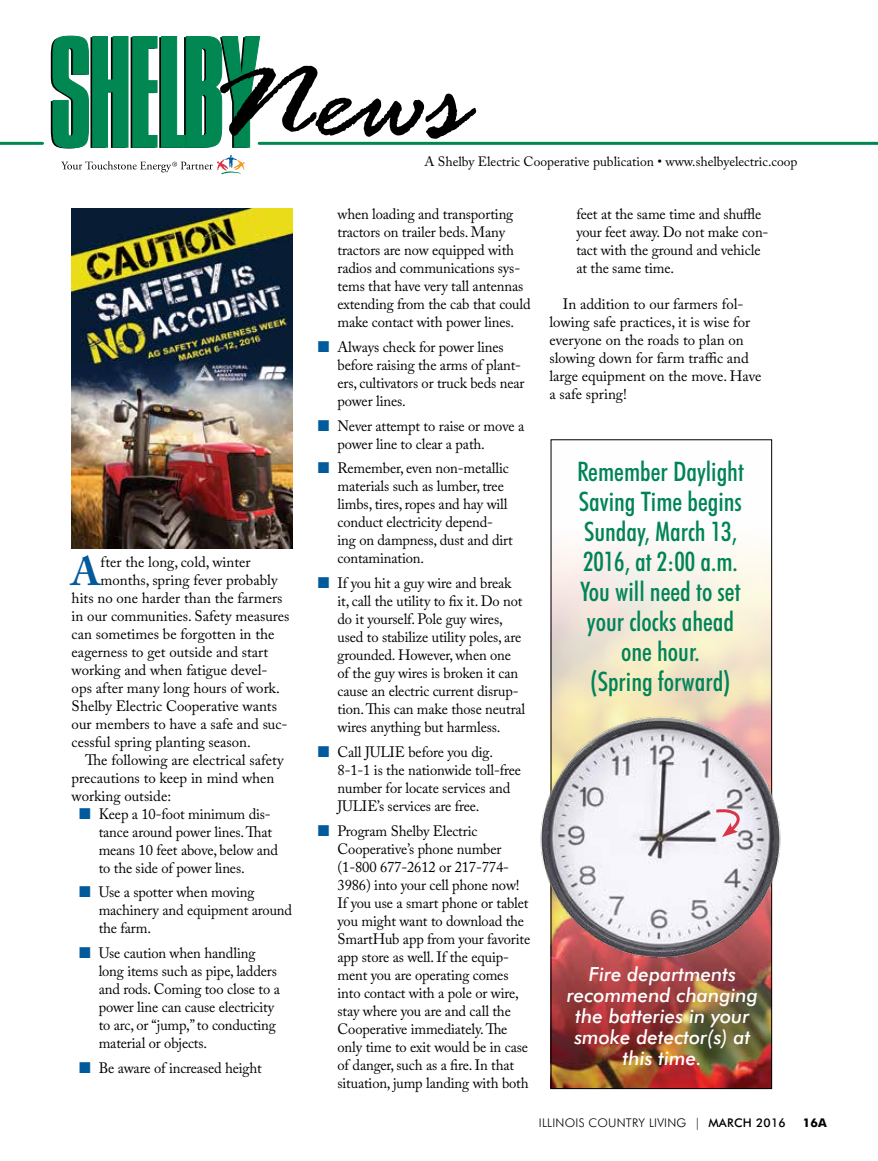
<style>
.page{position:relative;width:878px;height:1161px;background:#fff}
.page>*{position:absolute;margin:0;border:0;box-sizing:border-box;transform-origin:0 0}
.t1{font:700 40.35px "Adobe Caslon Pro";color:#005a9c}
.t2{font:500 condensed 27px/30px "Futura BT";color:#008457;text-align:center}
.t3{font:italic 500 19.5px/21px "Futura BT";color:#fff;text-align:center}
.t4{font:15px/18px "Adobe Caslon Pro";letter-spacing:-.01em;color:#000}
.t5{font:13.5px "Adobe Caslon Pro";color:#000}
.t6{font:300 12px "Futura BT";letter-spacing:.02em;color:#000}
.t7{font:700 12px "Futura BT";color:#000}
.s1{font-weight:500}
</style>
<div class="page">
<hr style="left:0;top:142px;width:42px;height:3px;background:#008752">
<hr style="left:259px;top:142px;width:619px;height:3px;background:#008752">
<svg style="left:61px;top:155px;width:183px;height:19px"></svg>
<svg style="left:51px;top:36px;width:425px;height:112px"></svg>
<img style="left:71px;top:208px;width:222px;height:341px">
<img style="left:551px;top:439px;width:220px;height:648px">
<img style="left:540px;top:709px;width:241px;height:257px">
<svg style="left:713px;top:809px;width:35px;height:28px"></svg>
<h1 class="t1" style="left:72px;top:547px;width:30px">A</h1>
<p class="t4" style="left:101px;top:552px;width:151px">fter the long, cold, winter</p>
<p class="t4" style="left:101px;top:570px;width:179px">months, spring fever probably</p>
<p class="t4" style="left:72px;top:588px;width:212px">hits no one harder than the farmers</p>
<p class="t4" style="left:72px;top:606px;width:219px">in our communities. Safety measures</p>
<p class="t4" style="left:72px;top:624px;width:204px">can sometimes be forgotten in the</p>
<p class="t4" style="left:72px;top:642px;width:198px">eagerness to get outside and start</p>
<p class="t4" style="left:72px;top:660px;width:197px">working and when fatigue devel-</p>
<p class="t4" style="left:72px;top:678px;width:210px">ops after many long hours of work.</p>
<p class="t4" style="left:72px;top:696px;width:207px">Shelby Electric Cooperative wants</p>
<p class="t4" style="left:72px;top:714px;width:217px">our members to have a safe and suc-</p>
<p class="t4" style="left:72px;top:732px;width:181px">cessful spring planting season.</p>
<p class="t4" style="left:85px;top:750px;width:200px">The following are electrical safety</p>
<p class="t4" style="left:72px;top:768px;width:204px">precautions to keep in mind when</p>
<p class="t4" style="left:72px;top:786px;width:101px">working outside:</p>
<p class="t4" style="left:99px;top:804px;width:174px">Keep a 10-foot minimum dis-</p>
<p class="t4" style="left:99px;top:822px;width:175px">tance around power lines. That</p>
<p class="t4" style="left:99px;top:840px;width:181px">means 10 feet above, below and</p>
<p class="t4" style="left:99px;top:858px;width:147px">to the side of power lines.</p>
<p class="t4" style="left:99px;top:883px;width:195px">Use a spotter when moving machinery and equipment around the farm.</p>
<p class="t4" style="left:99px;top:944px;width:183px">Use caution when handling long items such as pipe, ladders and rods. Coming too close to a power line can cause electricity to arc, or “jump,” to conducting material or objects.</p>
<p class="t4" style="left:99px;top:1059px;width:165px">Be aware of increased height</p>
<p class="t5" style="left:424px;top:154px;width:374px">A Shelby Electric Cooperative publication • www.shelbyelectric.coop</p>
<p class="t4" style="left:337px;top:205px;width:195px">when loading and transporting tractors on trailer beds. Many tractors are now equipped with radios and communications sys&shy;tems that have very tall antennas extending from the cab that could make contact with power lines.</p>
<p class="t4" style="left:337px;top:338px;width:188px">Always check for power lines before raising the arms of plant&shy;ers, cultivators or truck beds near power lines.</p>
<p class="t4" style="left:337px;top:416px;width:188px">Never attempt to raise or move a power line to clear a path.</p>
<p class="t4" style="left:337px;top:459px;width:177px">Remember, even non-metallic materials such as lumber, tree limbs, tires, ropes and hay will conduct electricity depend&shy;ing on dampness, dust and dirt contamination.</p>
<p class="t4" style="left:337px;top:574px;width:189px">If you hit a guy wire and break it, call the utility to fix it. Do not do it yourself. Pole guy wires, used to stabilize utility poles, are grounded. However, when one of the guy wires is broken it can cause an electric current disrup&shy;tion. This can make those neutral wires anything but harmless.</p>
<p class="t4" style="left:337px;top:743px;width:185px">Call JULIE before you dig.<br>8-1-1 is the nationwide toll-free number for locate services and<br>JULIE’s services are free.</p>
<p class="t4" style="left:337px;top:821px;width:194px">Program Shelby Electric<br>Cooperative’s phone number (1-800 677-2612 or 217-774-<br>3986) into your cell phone now!<br>If you use a smart phone or tablet you might want to download the<br>SmartHub app from your favorite app store as well. If the equip&shy;ment you are operating comes into contact with a pole or wire, stay where you are and call the<br>Cooperative immediately. The only time to exit would be in case of danger, such as a fire. In that situation, jump landing with both</p>
<p class="t4" style="left:576px;top:205px;width:193px">feet at the same time and shuffle your feet away. Do not make con&shy;tact with the ground and vehicle at the same time.</p>
<p class="t4" style="left:549px;top:295px;width:214px;text-indent:14px">In addition to our farmers fol&shy;lowing safe practices, it is wise for everyone on the roads to plan on slowing down for farm traffic and large equipment on the move. Have a safe spring!</p>
<h2 class="t2" style="left:577px;top:456px;width:168px">Remember Daylight<br>Saving Time begins<br>Sunday, March 13,<br>2016, at 2:00 a.m.<br>You will need to set your clocks ahead one hour.<br>(Spring forward)</h2>
<h3 class="t3" style="left:567px;top:964px;width:192px">Fire departments recommend changing the batteries in your smoke detector(s) at this time.</h3>
<p class="t6" style="left:539px;top:1116px;width:248px">ILLINOIS COUNTRY LIVING | <span class="s1">MARCH 2016</span></p>
<p class="t7" style="left:803px;top:1116px;width:25px">16a</p>
</div>
